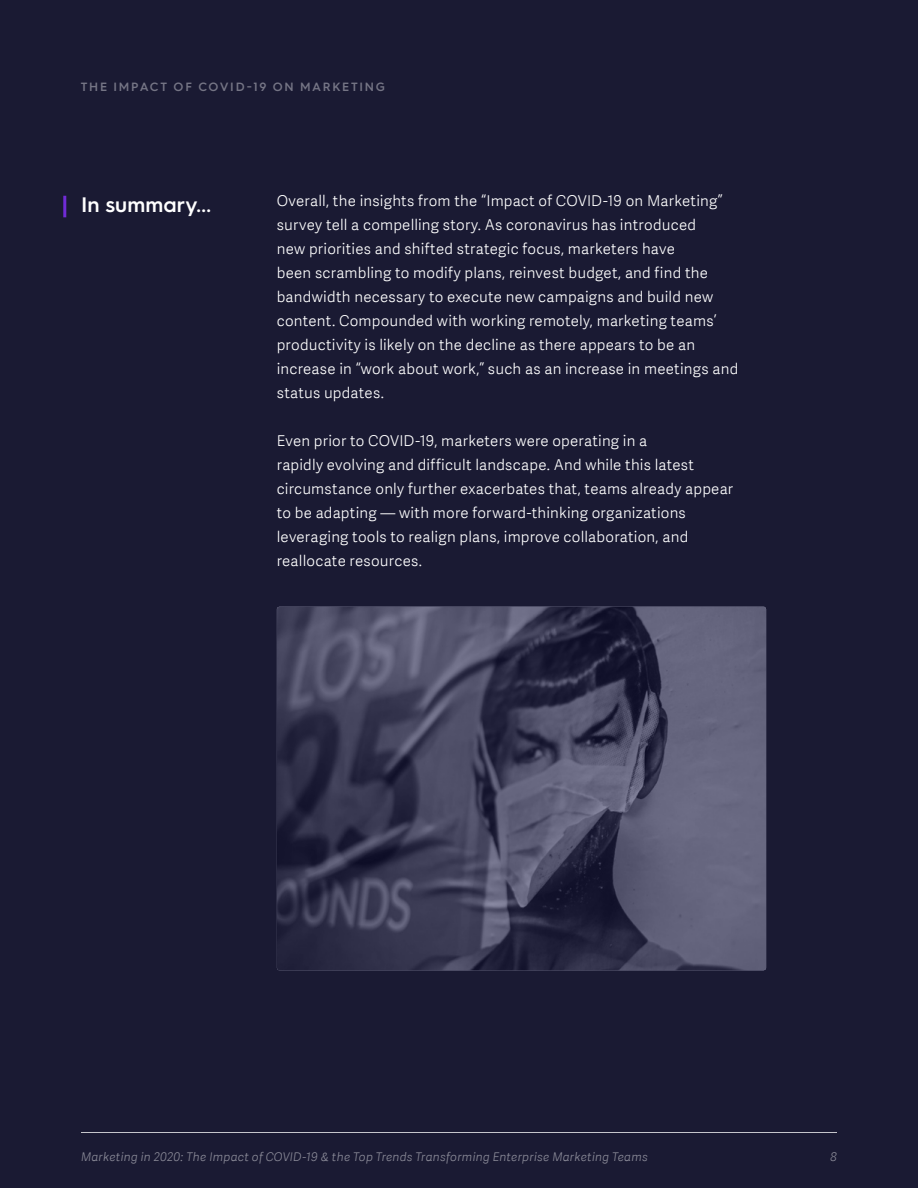
<style>
.page{position:relative;width:918px;height:1188px;background:#1a1a33}
.page>*{position:absolute;margin:0;border:0;box-sizing:border-box;transform-origin:0 0}
.t1{font:600 21px "Hurme Geometric Sans 3";letter-spacing:.005em;color:#fff}
.t2{font:300 15px/24px "Adelle Sans";letter-spacing:.015em;color:#fff}
.t3{font:italic 300 12px "Adelle Sans";letter-spacing:.02em;color:#8c8c99}
.t4{font:600 12px "Hurme Geometric Sans 3";letter-spacing:.14em;color:#757585}
</style>
<div class="page">
<hr style="left:63px;top:196px;width:3px;height:21px;background:#702bd6">
<img style="left:277px;top:607px;width:489px;height:363px">
<hr style="left:81px;top:1132px;width:756px;height:1px;background:#c6c6cc">
<p class="t4" style="left:81px;top:78px;width:306px">THE IMPACT OF COVID-19 ON MARKETING</p>
<h1 class="t1" style="left:81px;top:190px;width:132px">In summary...</h1>
<p class="t2" style="left:277px;top:189px;width:463px">Overall, the insights from the “Impact of COVID-19 on Marketing” survey tell a compelling story. As coronavirus has introduced<br>new priorities and shifted strategic focus, marketers have<br>been scrambling to modify plans, reinvest budget, and find the bandwidth necessary to execute new campaigns and build new content. Compounded with working remotely, marketing teams’ productivity is likely on the decline as there appears to be an increase in “work about work,” such as an increase in meetings and status updates.</p>
<p class="t2" style="left:277px;top:429px;width:458px">Even prior to COVID-19, marketers were operating in a<br>rapidly evolving and difficult landscape. And while this latest circumstance only further exacerbates that, teams already appear to be adapting — with more forward-thinking organizations leveraging tools to realign plans, improve collaboration, and reallocate resources.</p>
<p class="t3" style="left:81px;top:1150px;width:568px">Marketing in 2020: The Impact of COVID-19 &amp; the Top Trends Transforming Enterprise Marketing Teams</p>
<p class="t3" style="left:831px;top:1150px;width:8px">8</p>
</div>
